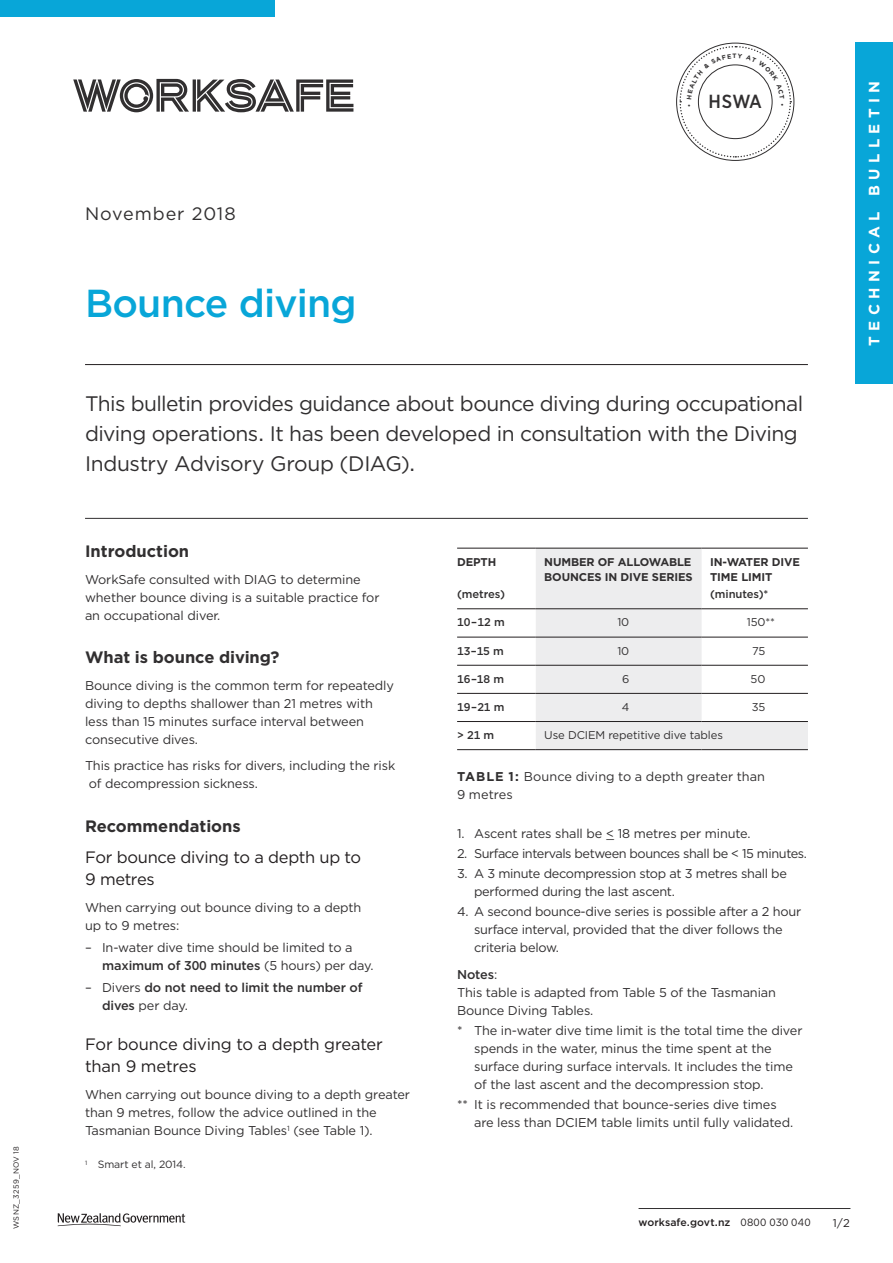
<style>
.page{position:relative;width:893px;height:1263px;background:#fff}
.page>*{position:absolute;margin:0;border:0;box-sizing:border-box;transform-origin:0 0}
.FS_major_head{font:500 39px "Gotham";letter-spacing:-.02em;color:#08a6d8}
.intro{font:21px/30px "Gotham";letter-spacing:-.03em;color:#312f30}
.t1{font:500 18.9px "Gotham Narrow";color:#312f30}
.Date{font:18px "Gotham";letter-spacing:.05em;color:#312f30}
.t2{font:16.5px/22.5px "Gotham";letter-spacing:-.02em;color:#231f20}
.H1_no___before{font:700 16.5px "Gotham";color:#312f30}
.t3{font:700 15px "Gotham";letter-spacing:.36em;color:#fff}
.body{font:12.75px/18px "Gotham";letter-spacing:-.01em;color:#312f30}
.body-2{font:500 12.75px/18px "Gotham";letter-spacing:-.01em;color:#312f30}
.body-3{font:12.75px "Gotham";letter-spacing:-.035em;color:#312f30}
.body_before_bullet{font:12.75px/18px "Gotham";letter-spacing:-.01em;color:#312f30}
.figure_table{font:12.75px/18px "Gotham";color:#312f30}
.table_H1{font:700 11.25px/15px "Gotham";letter-spacing:-.01em;color:#312f30}
.table_H2{font:500 11.25px "Gotham";letter-spacing:-.01em;color:#312f30}
.table_body{font:11.25px "Gotham";letter-spacing:-.01em;color:#312f30}
.t4{font:11.25px "Gotham";color:#231f20}
.t5{font:500 10.5px "Gotham";letter-spacing:.005em;color:#231f20}
.footnotes{font:10.5px "Gotham";letter-spacing:-.01em;color:#312f30}
.key_number{font:7.5px "Gotham";letter-spacing:.025em;color:#231f20}
.s1{font-weight:500}
.s2{font-weight:400}
.s3{font-weight:700}
</style>
<div class="page">
<svg style="left:73px;top:79px;width:280px;height:33px"></svg>
<hr style="left:639px;top:1208px;width:211px;height:1px;background:#312f30">
<div style="left:0;top:0;width:274px;height:17px;background:#08a6d8"></div>
<div style="left:855px;top:43px;width:38px;height:341px;background:#08a6d8"></div>
<svg style="left:58px;top:1213px;width:127px;height:13px"></svg>
<hr style="left:85px;top:364px;width:723px;height:1px;background:#231f20">
<hr style="left:85px;top:518px;width:723px;height:1px;background:#312f30">
<svg style="left:536px;top:549px;width:272px;height:200px;fill:#ededee"></svg>
<hr style="left:457px;top:548px;width:79px;height:1px;background:#231f20">
<hr style="left:536px;top:548px;width:166px;height:1px;background:#231f20">
<hr style="left:702px;top:548px;width:106px;height:1px;background:#231f20">
<hr style="left:457px;top:608px;width:79px;height:1px;background:#231f20">
<hr style="left:536px;top:608px;width:166px;height:1px;background:#231f20">
<hr style="left:702px;top:608px;width:106px;height:1px;background:#231f20">
<hr style="left:457px;top:637px;width:79px;height:1px;background:#231f20">
<hr style="left:536px;top:637px;width:166px;height:1px;background:#231f20">
<hr style="left:702px;top:637px;width:106px;height:1px;background:#231f20">
<hr style="left:457px;top:665px;width:79px;height:1px;background:#231f20">
<hr style="left:536px;top:665px;width:166px;height:1px;background:#231f20">
<hr style="left:702px;top:665px;width:106px;height:1px;background:#231f20">
<hr style="left:457px;top:693px;width:79px;height:1px;background:#231f20">
<hr style="left:536px;top:693px;width:166px;height:1px;background:#231f20">
<hr style="left:702px;top:693px;width:106px;height:1px;background:#231f20">
<hr style="left:457px;top:721px;width:79px;height:1px;background:#231f20">
<hr style="left:536px;top:721px;width:166px;height:1px;background:#231f20">
<hr style="left:702px;top:721px;width:106px;height:1px;background:#231f20">
<hr style="left:457px;top:749px;width:79px;height:1px;background:#231f20">
<hr style="left:536px;top:749px;width:166px;height:1px;background:#231f20">
<hr style="left:702px;top:749px;width:106px;height:1px;background:#231f20">
<svg style="left:679px;top:45px;width:113px;height:113px"></svg>
<p class="key_number" style="left:11px;top:1229px;width:84px;rotate:-90deg">WSNZ_3259_Nov 18</p>
<p class="Date" style="left:85px;top:202px;width:152px">November 2018</p>
<p class="FS_major_head" style="left:85px;top:278px;width:273px">Bounce diving</p>
<p class="t1" style="left:708px;top:90px;width:55px">HSWA</p>
<p class="intro" style="left:85px;top:388px;width:720px">This bulletin provides guidance about bounce diving during occupational diving operations. It has been developed in consultation with the Diving<br>Industry Advisory Group (DIAG).</p>
<p class="t3" style="left:864px;top:346px;width:267px;rotate:-90deg">TECHNICAL BULLETIN</p>
<p class="H1_no___before" style="left:85px;top:540px;width:106px">Introduction</p>
<p class="body" style="left:85px;top:570px;width:296px">WorkSafe consulted with DIAG to determine whether bounce diving is a suitable practice for an occupational diver.</p>
<h1 class="H1_no___before" style="left:85px;top:646px;width:196px">What is bounce diving?</h1>
<p class="body" style="left:85px;top:676px;width:310px">Bounce diving is the common term for repeatedly diving to depths shallower than 21 metres with less than 15 minutes surface interval between consecutive dives.</p>
<p class="body" style="left:85px;top:756px;width:312px">This practice has risks for divers, including the risk of decompression sickness.</p>
<h1 class="H1_no___before" style="left:85px;top:815px;width:157px">Recommendations</h1>
<h2 class="t2" style="left:85px;top:845px;width:278px">For bounce diving to a depth up to<br>9 metres</h2>
<p class="body_before_bullet" style="left:85px;top:898px;width:278px">When carrying out bounce diving to a depth up to 9 metres:</p>
<p class="body" style="left:102px;top:938px;width:273px;text-indent:-17px">– In-water dive time should be limited to a <span class="s1">maximum of 300 minutes</span> (5 hours) per day.</p>
<p class="body-2" style="left:102px;top:979px;width:262px;text-indent:-17px"><span class="s2">– Divers</span> do not need to limit the number of dives <span class="s2">per day.</span></p>
<h2 class="t2" style="left:85px;top:1032px;width:299px">For bounce diving to a depth greater than 9 metres</h2>
<p class="body" style="left:85px;top:1085px;width:327px">When carrying out bounce diving to a depth greater than 9 metres, follow the advice outlined in the<br>Tasmanian Bounce Diving Tables<sup>1</sup> (see Table 1).</p>
<p class="footnotes" style="left:85px;top:1158px;width:102px"><sup>1</sup> Smart et al, 2014.</p>
<p class="table_H1" style="left:457px;top:554px;width:41px">DEPTH</p>
<p class="table_H1" style="left:544px;top:554px;width:150px">NUMBER OF ALLOWABLE<br>BOUNCES IN DIVE SERIES</p>
<p class="table_H1" style="left:710px;top:554px;width:91px">IN-WATER DIVE<br>TIME LIMIT</p>
<p class="table_H2" style="left:457px;top:587px;width:49px">(metres)</p>
<p class="table_H2" style="left:710px;top:587px;width:60px">(minutes)*</p>
<p class="table_H2" style="left:457px;top:615px;width:49px">10–12 m</p>
<p class="table_body" style="left:617px;top:615px;width:13px">10</p>
<p class="table_body" style="left:747px;top:615px;width:30px">150**</p>
<p class="table_H2" style="left:457px;top:643px;width:48px">13–15 m</p>
<p class="table_body" style="left:617px;top:643px;width:13px">10</p>
<p class="table_body" style="left:752px;top:643px;width:15px">75</p>
<p class="table_H2" style="left:457px;top:671px;width:49px">16–18 m</p>
<p class="table_body" style="left:622px;top:671px;width:9px">6</p>
<p class="table_body" style="left:751px;top:671px;width:16px">50</p>
<p class="table_H2" style="left:457px;top:699px;width:49px">19–21 m</p>
<p class="table_body" style="left:622px;top:700px;width:9px">4</p>
<p class="table_body" style="left:752px;top:700px;width:15px">35</p>
<p class="table_H2" style="left:457px;top:728px;width:39px">&gt; 21 m</p>
<p class="table_body" style="left:544px;top:728px;width:180px">Use DCIEM repetitive dive tables</p>
<p class="figure_table" style="left:457px;top:767px;width:309px"><span class="s3">TABLE 1:</span> Bounce diving to a depth greater than<br>9 metres</p>
<p class="body" style="left:457px;top:824px;width:295px">1. Ascent rates shall be &lt;_ 18 metres per minute.</p>
<p class="body-3" style="left:457px;top:845px;width:351px">2. Surface intervals between bounces shall be &lt; 15 minutes.</p>
<p class="body" style="left:474px;top:864px;width:314px;text-indent:-17px">3. A 3 minute decompression stop at 3 metres shall be performed during the last ascent.</p>
<p class="body" style="left:474px;top:903px;width:329px;text-indent:-17px">4. A second bounce-dive series is possible after a 2 hour surface interval, provided that the diver follows the criteria below.</p>
<p class="body-2" style="left:457px;top:965px;width:42px">Notes<span class="s2">:</span></p>
<p class="body" style="left:457px;top:983px;width:320px">This table is adapted from Table 5 of the Tasmanian<br>Bounce Diving Tables.</p>
<p class="body" style="left:474px;top:1021px;width:330px;text-indent:-17px">* The in-water dive time limit is the total time the diver spends in the water, minus the time spent at the surface during surface intervals. It includes the time of the last ascent and the decompression stop.</p>
<p class="body" style="left:474px;top:1095px;width:321px;text-indent:-17px">** It is recommended that bounce-series dive times are less than DCIEM table limits until fully validated.</p>
<p class="t5" style="left:639px;top:1215px;width:174px">worksafe.govt.nz <span class="s2">0800 030 040</span></p>
<p class="t4" style="left:833px;top:1215px;width:18px">1/2</p>
</div>
